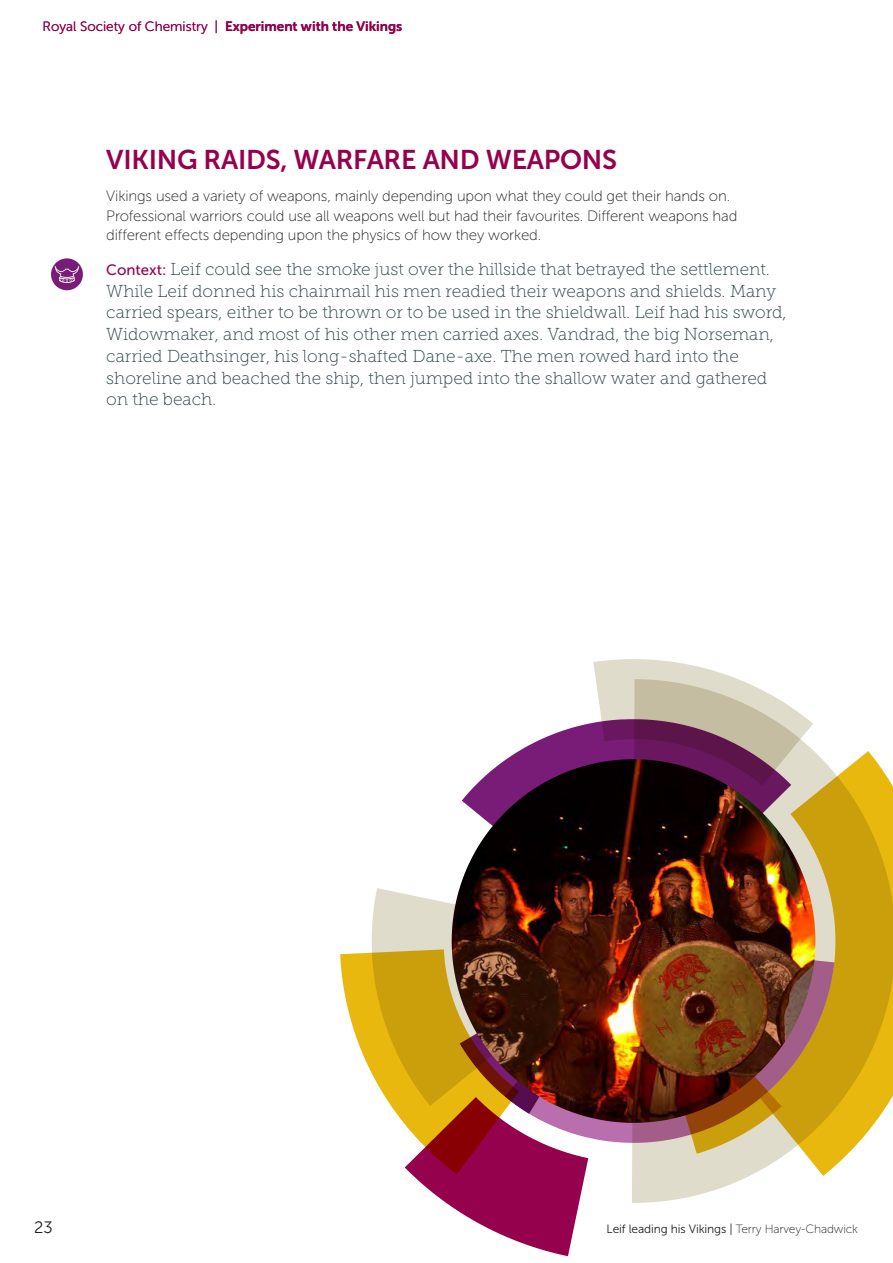
<style>
.page{position:relative;width:893px;height:1263px;background:#fff}
.page>*{position:absolute;margin:0;border:0;box-sizing:border-box;transform-origin:0 0}
.Area_Header{font:27px "Museo Sans 700";letter-spacing:-.01em;color:#96014d}
.Leif_Text{font:17.25px/21.8px "Museo Slab 100";color:#2b4144}
.t1{font:16.5px "Museo Sans 300";color:#231f20}
.Body_Copy{font:15px/19.5px "Museo Sans 100";letter-spacing:-.01em;color:#231f20}
.t2{font:13.5px "Museo Sans 300";color:#96014d}
.t3{font:13.5px "Museo Sans 700";color:#96014d}
.Body_Copy-2{font:12px "Museo Sans 300";letter-spacing:-.01em;color:#231f20}
.s1{font-family:"Museo Sans 500";font-size:15px;color:#96014d}
.s2{font-family:"Museo Sans 100"}
</style>
<div class="page">
<div style="left:51px;top:258px;width:32px;height:32px;background:#781c78;border-radius:50%"></div>
<svg style="left:55px;top:266px;width:24px;height:17px"></svg>
<svg style="left:593px;top:659px;width:144px;height:60px"></svg>
<svg style="left:506px;top:719px;width:126px;height:40px;fill:#781c78"></svg>
<svg style="left:632px;top:679px;width:182px;height:524px"></svg>
<svg style="left:674px;top:1123px;width:86px;height:31px;background:#ccad6a"></svg>
<svg style="left:760px;top:751px;width:133px;height:425px;background:#d9b540"></svg>
<svg style="left:340px;top:888px;width:248px;height:368px"></svg>
<img style="left:452px;top:759px;width:363px;height:364px">
<p class="t2" style="left:43px;top:19px;width:177px">Royal Society of Chemistry |</p>
<p class="t3" style="left:225px;top:19px;width:179px">Experiment with the Vikings</p>
<p class="Area_Header" style="left:106px;top:145px;width:512px">VIKING RAIDS, WARFARE AND WEAPONS</p>
<p class="Body_Copy" style="left:106px;top:187px;width:633px">Vikings used a variety of weapons, mainly depending upon what they could get their hands on.<br>Professional warriors could use all weapons well but had their favourites. Different weapons had different effects depending upon the physics of how they worked.</p>
<p class="Leif_Text" style="left:106px;top:258px;width:682px"><span class="s1">Context:</span> Leif could see the smoke just over the hillside that betrayed the settlement.<br>While Leif donned his chainmail his men readied their weapons and shields. Many carried spears, either to be thrown or to be used in the shieldwall. Leif had his sword, Widowmaker, and most of his other men carried axes. Vandrad, the big Norseman, carried Deathsinger, his long-shafted Dane-axe. The men rowed hard into the shoreline and beached the ship, then jumped into the shallow water and gathered on the beach.</p>
<p class="t1" style="left:34px;top:1218px;width:20px">23</p>
<p class="Body_Copy-2" style="left:607px;top:1222px;width:253px">Leif leading his Vikings | <span class="s2">Terry Harvey-Chadwick</span></p>
</div>
